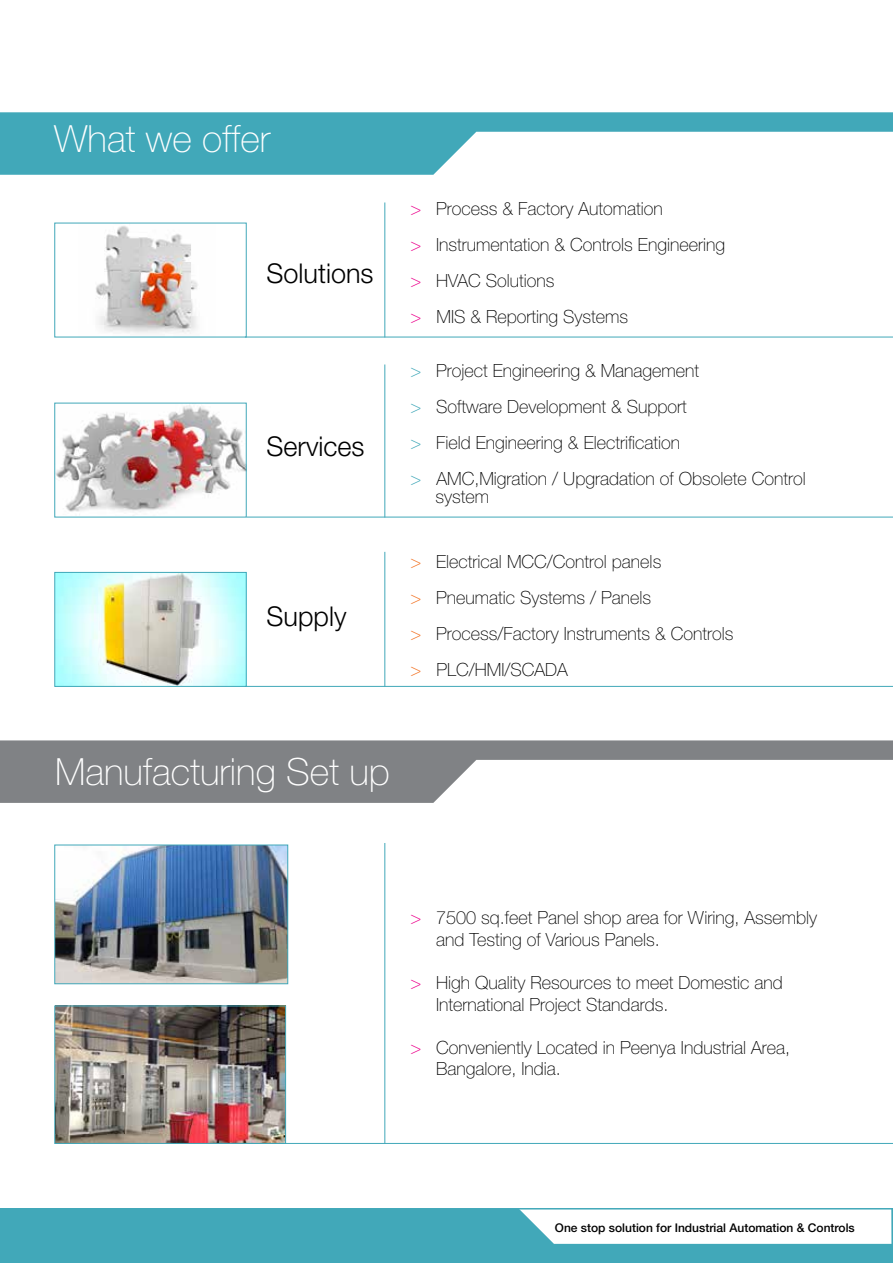
<style>
.page{position:relative;width:893px;height:1263px;background:#fff}
.page>*{position:absolute;margin:0;border:0;box-sizing:border-box;transform-origin:0 0}
.t1{font:100 37.5px "Helvetica Neue LT Std";color:#fff}
.t2{font:300 27.3px "Helvetica Neue LT Std";color:#000}
.t3{font:100 18.15px/36px "Helvetica Neue LT Std";color:#000}
.t4{font:500 12px "Helvetica Neue LT Std";color:#000}
.s1{color:#ec008c}
.s2{color:#41a8b9}
.s3{color:#f37121}
</style>
<div class="page">
<svg style="left:0;top:740px;width:893px;height:63px;fill:#808285"></svg>
<svg style="left:0;top:1209px;width:891px;height:54px;fill:#41a8b9"></svg>
<svg style="left:891px;top:1209px;width:2px;height:54px"></svg>
<hr style="left:0;top:1208px;width:893px;height:1px;background:#41a8b9">
<svg style="left:0;top:112px;width:893px;height:63px;fill:#41a8b9"></svg>
<img style="left:96px;top:226px;width:102px;height:108px">
<div style="left:54px;top:223px;width:193px;height:114px;border:1px solid #41a8b9"></div>
<img style="left:56px;top:405px;width:189px;height:107px">
<div style="left:54px;top:403px;width:193px;height:114px;border:1px solid #41a8b9"></div>
<img style="left:56px;top:574px;width:189px;height:111px">
<div style="left:54px;top:572px;width:193px;height:115px;border:1px solid #41a8b9"></div>
<hr style="left:384px;top:202px;width:1px;height:135px;background:#41a8b9">
<hr style="left:384px;top:364px;width:1px;height:153px;background:#41a8b9">
<hr style="left:384px;top:552px;width:1px;height:135px;background:#41a8b9">
<hr style="left:245px;top:337px;width:648px;height:1px;background:#41a8b9">
<hr style="left:247px;top:517px;width:646px;height:1px;background:#41a8b9">
<hr style="left:245px;top:686px;width:648px;height:1px;background:#41a8b9">
<img style="left:56px;top:847px;width:230px;height:135px">
<div style="left:54px;top:845px;width:234px;height:139px;border:1px solid #41a8b9"></div>
<img style="left:56px;top:1007px;width:228px;height:135px">
<div style="left:54px;top:1005px;width:232px;height:139px;border:1px solid #41a8b9"></div>
<hr style="left:384px;top:843px;width:1px;height:301px;background:#41a8b9">
<hr style="left:245px;top:1143px;width:648px;height:1px;background:#41a8b9">
<h1 class="t1" style="left:54px;top:118px;width:218px">What we offer</h1>
<h2 class="t2" style="left:266px;top:256px;width:109px">Solutions</h2>
<h2 class="t2" style="left:266px;top:430px;width:100px">Services</h2>
<h2 class="t2" style="left:266px;top:599px;width:82px">Supply</h2>
<p class="t3" style="left:411px;top:191px;width:316px"><span class="s1">&gt;</span> Process &amp; Factory Automation<br><span class="s1">&gt;</span> Instrumentation &amp; Controls Engineering <span class="s1">&gt;</span> HVAC Solutions<br><span class="s1">&gt;</span> MIS &amp; Reporting Systems</p>
<p class="t3" style="left:411px;top:353px;width:397px"><span class="s2">&gt;</span> Project Engineering &amp; Management<br><span class="s2">&gt;</span> Software Development &amp; Support<br><span class="s2">&gt;</span> Field Engineering &amp; Electrification<br><span class="s2">&gt;</span> AMC,Migration / Upgradation of Obsolete Control</p>
<p class="t3" style="left:436px;top:479px;width:55px">system</p>
<p class="t3" style="left:411px;top:543px;width:324px"><span class="s3">&gt;</span> Electrical MCC/Control panels<br><span class="s3">&gt;</span> Pneumatic Systems / Panels<br><span class="s3">&gt;</span> Process/Factory Instruments &amp; Controls <span class="s3">&gt;</span> PLC/HMI/SCADA</p>
<h1 class="t1" style="left:55px;top:750px;width:336px">Manufacturing Set up</h1>
<p class="t3" style="left:436px;top:907px;width:382px;line-height:21.6px;text-indent:-26px"><span class="s1">&gt;</span> 7500 sq.feet Panel shop area for Wiring, Assembly and Testing of Various Panels.</p>
<p class="t3" style="left:436px;top:972px;width:348px;line-height:21.6px;text-indent:-26px"><span class="s1">&gt;</span> High Quality Resources to meet Domestic and<br>International Project Standards.</p>
<p class="t3" style="left:436px;top:1036px;width:355px;line-height:21.6px;text-indent:-26px"><span class="s1">&gt;</span> Conveniently Located in Peenya Industrial Area,<br>Bangalore, India.</p>
<p class="t4" style="left:555px;top:1220px;width:301px">One stop solution for Industrial Automation &amp; Controls</p>
</div>
